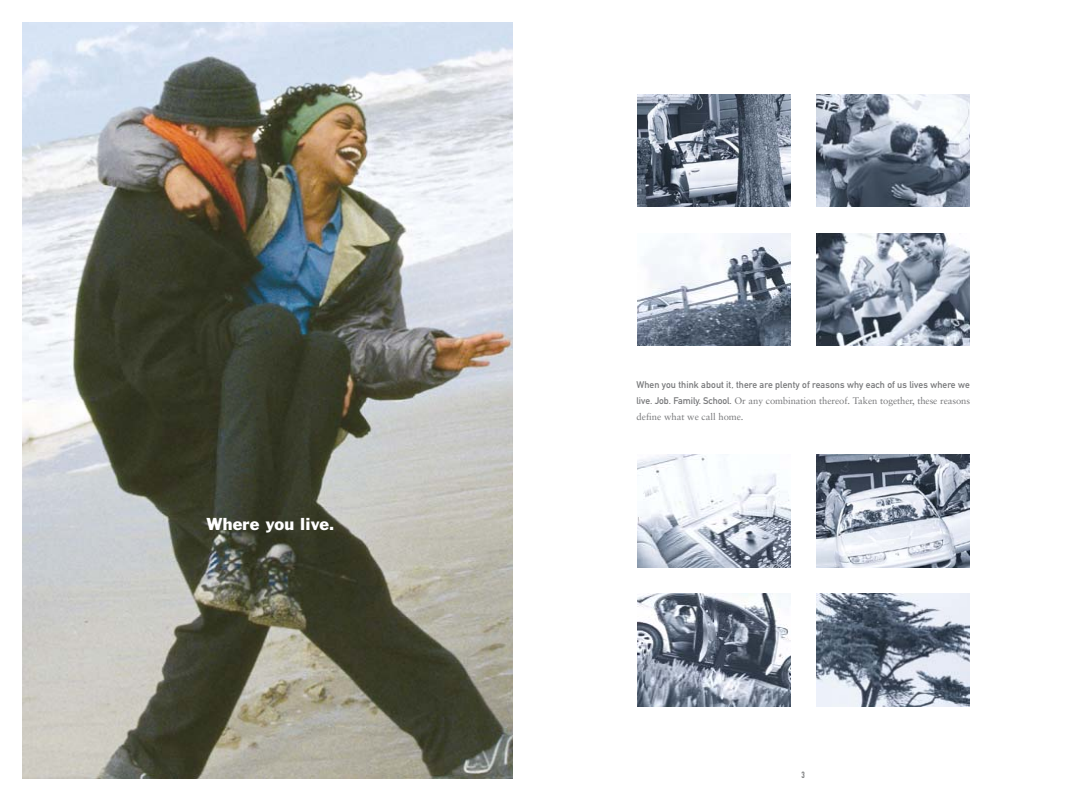
<style>
.page{position:relative;width:1071px;height:801px;background:#fff}
.page>*{position:absolute;margin:0;border:0;box-sizing:border-box;transform-origin:0 0}
.t1{font:16px "Franklin Gothic";letter-spacing:.005em;color:#fff}
.t2{font:9.5px/16px "Sabon";letter-spacing:-.01em;color:#77787a}
.t3{font:9.5px "DIN Mittelschrift";letter-spacing:.01em;color:#77787a}
.t4{font:9px "DIN Engschrift";color:#77787a}
.s1{font-family:"DIN Mittelschrift"}
</style>
<div class="page">
<img style="left:22px;top:22px;width:491px;height:756px">
<img style="left:816px;top:94px;width:153px;height:113px">
<img style="left:816px;top:233px;width:153px;height:113px">
<img style="left:637px;top:233px;width:153px;height:113px">
<img style="left:637px;top:455px;width:153px;height:112px">
<img style="left:816px;top:455px;width:153px;height:112px">
<img style="left:816px;top:594px;width:153px;height:112px">
<img style="left:637px;top:594px;width:153px;height:112px">
<img style="left:637px;top:94px;width:153px;height:113px">
<h1 class="t1" style="left:207px;top:518px;width:130px">Where you live.</h1>
<p class="t3" style="left:637px;top:381px;width:335px">When you think about it, there are plenty of reasons why each of us lives where we</p>
<p class="t2" style="left:637px;top:393px;width:335px"><span class="s1">live. Job. Family. School.</span> Or any combination thereof. Taken together, these reasons define what we call home.</p>
<p class="t4" style="left:802px;top:771px;width:5px">3</p>
</div>
